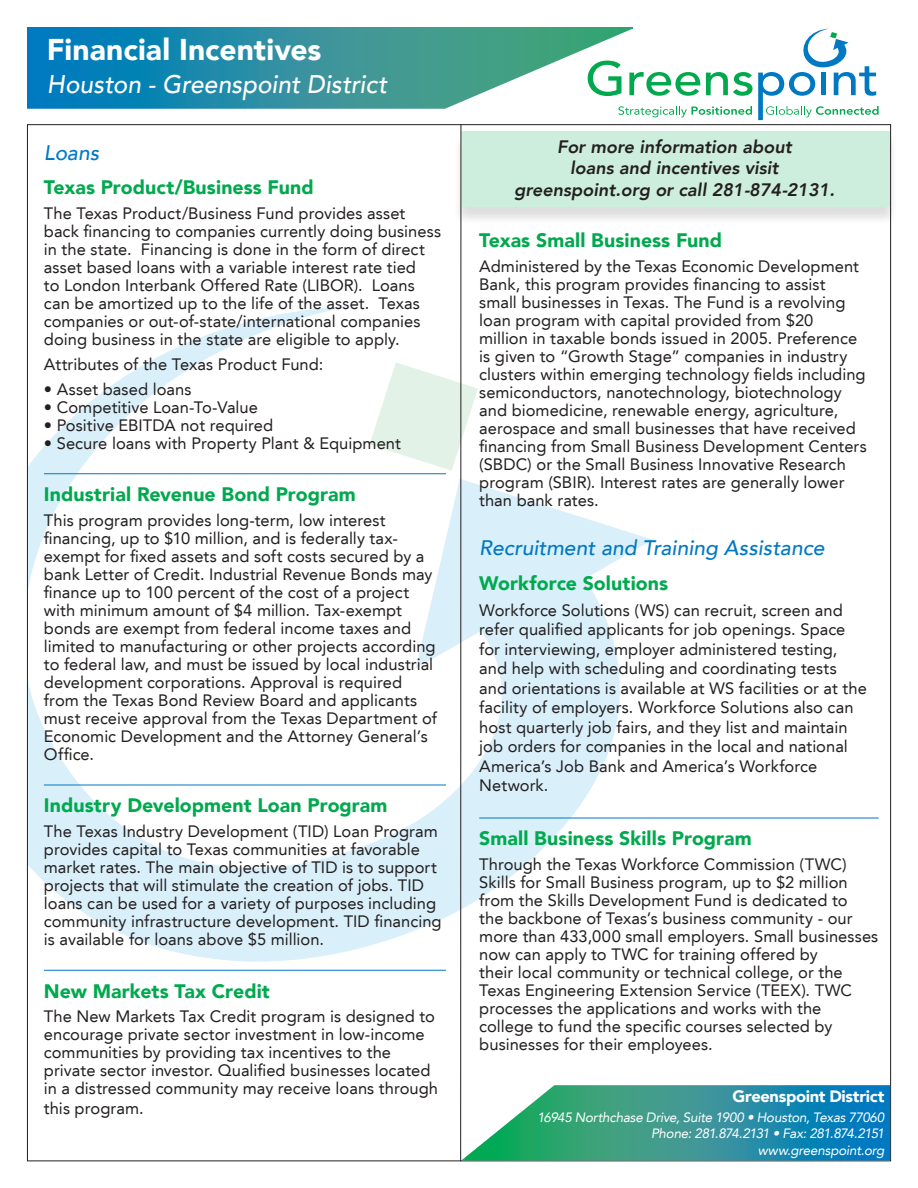
<style>
.page{position:relative;width:918px;height:1188px;background:#fff}
.page>*{position:absolute;margin:0;border:0;box-sizing:border-box;transform-origin:0 0}
.t1{font:900 30px "Avenir LT";letter-spacing:.005em;color:#fff}
.t2{font:italic 500 25.5px "Avenir LT";color:#fff;scale:.96 1}
.t3{font:italic 500 21px "Avenir LT";color:#0079c2}
.t4{font:900 19.5px "Avenir LT";letter-spacing:.005em;color:#00a94e}
.t5{font:italic 800 18px/21.6px "Avenir LT";color:#231f20;text-align:center}
.t6{font:16.5px/18px "Avenir LT";letter-spacing:.005em;color:#231f20}
.t7{font:900 16.5px "Avenir LT";letter-spacing:-.02em;color:#fff}
.t8{font:italic 13.5px/16.5px "Avenir LT";letter-spacing:-.02em;color:#fff;text-align:right}
</style>
<div class="page">
<svg style="left:29px;top:306px;width:624px;height:656px"></svg>
<svg style="left:370px;top:362px;width:108px;height:109px"></svg>
<svg style="left:27px;top:27px;width:607px;height:82px;background:#3d9aa9"></svg>
<svg style="left:588px;top:29px;width:291px;height:91px"></svg>
<hr style="left:460px;top:124px;width:1px;height:1037px;background:#231f20">
<hr style="left:44px;top:473px;width:402px;height:1px;background:#0079c2">
<hr style="left:44px;top:785px;width:402px;height:1px;background:#0079c2">
<hr style="left:44px;top:970px;width:402px;height:1px;background:#0079c2">
<hr style="left:479px;top:818px;width:400px;height:1px;background:#0079c2">
<svg style="left:461px;top:1085px;width:429px;height:75px;background:#3d9fa0"></svg>
<div style="left:453px;top:134px;width:446px;height:92px;background:#231f20;opacity:.75"></div>
<div style="left:461px;top:132px;width:429px;height:75px;background:#cdeedc"></div>
<h1 class="t1" style="left:47px;top:31px;width:276px">Financial Incentives</h1>
<h2 class="t2" style="left:47px;top:70px;width:356px">Houston - Greenspoint District</h2>
<p class="t3" style="left:44px;top:140px;width:57px">Loans</p>
<p class="t4" style="left:44px;top:176px;width:271px">Texas Product/Business Fund</p>
<p class="t6" style="left:44px;top:205px;width:399px">The Texas Product/Business Fund provides asset back financing to companies currently doing business in the state. Financing is done in the form of direct asset based loans with a variable interest rate tied<br>to London Interbank Offered Rate (LIBOR). Loans can be amortized up to the life of the asset. Texas companies or out-of-state/international companies doing business in the state are eligible to apply.</p>
<p class="t6" style="left:44px;top:355px;width:281px">Attributes of the Texas Product Fund:</p>
<p class="t6" style="left:44px;top:380px;width:149px">• Asset based loans</p>
<p class="t6" style="left:44px;top:398px;width:216px">• Competitive Loan-To-Value</p>
<p class="t6" style="left:44px;top:416px;width:231px">• Positive EBITDA not required</p>
<p class="t6" style="left:44px;top:434px;width:359px">• Secure loans with Property Plant &amp; Equipment</p>
<p class="t4" style="left:44px;top:483px;width:313px">Industrial Revenue Bond Program</p>
<p class="t6" style="left:44px;top:511px;width:395px">This program provides long-term, low interest financing, up to $10 million, and is federally tax&shy;exempt for fixed assets and soft costs secured by a bank Letter of Credit. Industrial Revenue Bonds may finance up to 100 percent of the cost of a project with minimum amount of $4 million. Tax-exempt bonds are exempt from federal income taxes and limited to manufacturing or other projects according to federal law, and must be issued by local industrial development corporations. Approval is required from the Texas Bond Review Board and applicants must receive approval from the Texas Department of Economic Development and the Attorney General’s Office.</p>
<p class="t4" style="left:44px;top:794px;width:345px">Industry Development Loan Program</p>
<p class="t6" style="left:44px;top:823px;width:399px">The Texas Industry Development (TID) Loan Program provides capital to Texas communities at favorable market rates. The main objective of TID is to support projects that will stimulate the creation of jobs. TID loans can be used for a variety of purposes including community infrastructure development. TID financing is available for loans above $5 million.</p>
<p class="t4" style="left:44px;top:979px;width:227px">New Markets Tax Credit</p>
<p class="t6" style="left:44px;top:1008px;width:396px">The New Markets Tax Credit program is designed to encourage private sector investment in low-income communities by providing tax incentives to the private sector investor. Qualified businesses located in a distressed community may receive loans through</p>
<p class="t6" style="left:44px;top:1099px;width:101px">this program.</p>
<p class="t5" style="left:514px;top:136px;width:322px">For more information about<br>loans and incentives visit greenspoint.org or call 281-874-2131.</p>
<p class="t4" style="left:479px;top:228px;width:244px">Texas Small Business Fund</p>
<p class="t6" style="left:479px;top:257px;width:389px">Administered by the Texas Economic Development Bank, this program provides financing to assist small businesses in Texas. The Fund is a revolving loan program with capital provided from $20<br>million in taxable bonds issued in 2005. Preference is given to “Growth Stage” companies in industry clusters within emerging technology fields including semiconductors, nanotechnology, biotechnology and biomedicine, renewable energy, agriculture, aerospace and small businesses that have received financing from Small Business Development Centers (SBDC) or the Small Business Innovative Research program (SBIR). Interest rates are generally lower than bank rates.</p>
<p class="t3" style="left:479px;top:536px;width:347px">Recruitment and Training Assistance</p>
<p class="t4" style="left:479px;top:571px;width:191px">Workforce Solutions</p>
<p class="t6" style="left:479px;top:601px;width:389px;line-height:19.5px">Workforce Solutions (WS) can recruit, screen and refer qualified applicants for job openings. Space for interviewing, employer administered testing, and help with scheduling and coordinating tests and orientations is available at WS facilities or at the facility of employers. Workforce Solutions also can host quarterly job fairs, and they list and maintain job orders for companies in the local and national America’s Job Bank and America’s Workforce Network.</p>
<p class="t4" style="left:479px;top:827px;width:274px">Small Business Skills Program</p>
<p class="t6" style="left:479px;top:856px;width:401px">Through the Texas Workforce Commission (TWC)<br>Skills for Small Business program, up to $2 million from the Skills Development Fund is dedicated to<br>the backbone of Texas’s business community - our more than 433,000 small employers. Small businesses now can apply to TWC for training offered by<br>their local community or technical college, or the Texas Engineering Extension Service (TEEX). TWC processes the applications and works with the college to fund the specific courses selected by businesses for their employees.</p>
<p class="t7" style="left:733px;top:1087px;width:153px">Greenspoint District</p>
<p class="t8" style="left:537px;top:1109px;width:349px">16945 Northchase Drive, Suite 1900 • Houston, Texas 77060<br>Phone: 281.874.2131 • Fax: 281.874.2151 www.greenspoint.org</p>
</div>
